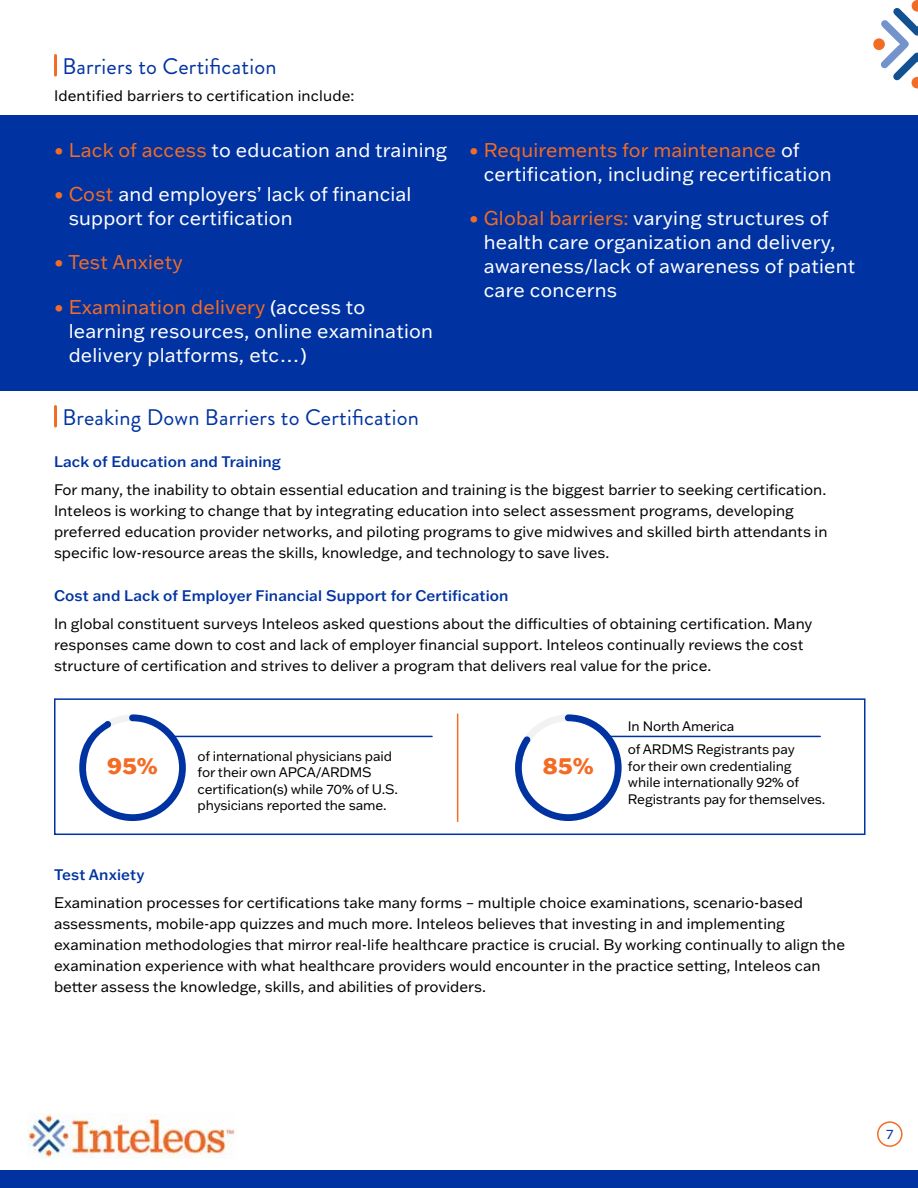
<style>
.page{position:relative;width:918px;height:1188px;background:#fff}
.page>*{position:absolute;margin:0;border:0;box-sizing:border-box;transform-origin:0 0}
.t1{font:22.5px "Brandon Grotesque";letter-spacing:.01em;color:#0033a1}
.t2{font:800 22.5px "Franklin Gothic ATF";color:#f36c25}
.t3{font:19.5px/24px "Franklin Gothic ATF";letter-spacing:.01em;color:#fff}
.t4{font:19.5px "Franklin Gothic ATF";letter-spacing:.01em;color:#f36c25}
.t5{font:15px/21px "Franklin Gothic ATF";color:#000}
.t6{font:500 15px "Franklin Gothic ATF";letter-spacing:.01em;color:#0033a1}
.t7{font:13.5px/16.5px "Franklin Gothic ATF";letter-spacing:-.01em;color:#000}
.t8{font:13.5px "Franklin Gothic ATF";color:#0033a1}
.s1{color:#f36c25}
</style>
<div class="page">
<div style="left:0;top:1170px;width:918px;height:18px;background:#0033a1"></div>
<svg style="left:873px;top:0;width:45px;height:88px"></svg>
<div style="left:0;top:116px;width:918px;height:275px;background:#0033a1"></div>
<hr style="left:54px;top:56px;width:3px;height:19px;background:#f36c25">
<hr style="left:54px;top:406px;width:3px;height:20px;background:#f36c25">
<div style="left:54px;top:698px;width:812px;height:137px;border:2px solid #0033a1"></div>
<svg style="left:515px;top:714px;width:107px;height:107px"></svg>
<hr style="left:609px;top:736px;width:211px;height:1px;background:#0033a1">
<svg style="left:79px;top:714px;width:107px;height:107px"></svg>
<hr style="left:173px;top:736px;width:259px;height:1px;background:#0033a1">
<hr style="left:457px;top:714px;width:1px;height:107px;background:#f36c25">
<img style="left:27px;top:1113px;width:208px;height:45px">
<div style="left:877px;top:1121px;width:26px;height:26px;border:2px solid #f36c25;border-radius:50%"></div>
<h1 class="t1" style="left:62px;top:50px;width:216px">Barriers to Certification</h1>
<p class="t5" style="left:54px;top:85px;width:302px">Identified barriers to certification include:</p>
<h2 class="t3" style="left:54px;top:137px;width:395px"><span class="s1">• Lack of access</span> to education and training</h2>
<h2 class="t3" style="left:69px;top:182px;width:344px;text-indent:-15px"><span class="s1">• Cost</span> and employers’ lack of financial support for certification</h2>
<h2 class="t4" style="left:54px;top:249px;width:130px">• Test Anxiety</h2>
<h2 class="t3" style="left:69px;top:294px;width:366px;text-indent:-15px"><span class="s1">• Examination delivery</span> (access to learning resources, online examination delivery platforms, etc…)</h2>
<h2 class="t3" style="left:484px;top:137px;width:349px;text-indent:-15px"><span class="s1">• Requirements for maintenance</span> of certification, including recertification</h2>
<h2 class="t3" style="left:484px;top:206px;width:373px;text-indent:-15px"><span class="s1">• Global barriers:</span> varying structures of health care organization and delivery, awareness/lack of awareness of patient care concerns</h2>
<h1 class="t1" style="left:62px;top:401px;width:358px">Breaking Down Barriers to Certification</h1>
<p class="t6" style="left:54px;top:452px;width:228px">Lack of Education and Training</p>
<p class="t5" style="left:54px;top:479px;width:775px">For many, the inability to obtain essential education and training is the biggest barrier to seeking certification.<br>Inteleos is working to change that by integrating education into select assessment programs, developing preferred education provider networks, and piloting programs to give midwives and skilled birth attendants in specific low-resource areas the skills, knowledge, and technology to save lives.</p>
<p class="t6" style="left:54px;top:585px;width:456px">Cost and Lack of Employer Financial Support for Certification</p>
<p class="t5" style="left:54px;top:612px;width:760px">In global constituent surveys Inteleos asked questions about the difficulties of obtaining certification. Many responses came down to cost and lack of employer financial support. Inteleos continually reviews the cost structure of certification and strives to deliver a program that delivers real value for the price.</p>
<h1 class="t2" style="left:107px;top:751px;width:52px">95%</h1>
<p class="t7" style="left:198px;top:747px;width:202px">of international physicians paid for their own APCA/ARDMS certification(s) while 70% of U.S. physicians reported the same.</p>
<h1 class="t2" style="left:543px;top:751px;width:52px">85%</h1>
<p class="t7" style="left:628px;top:714px;width:168px;line-height:23.2px">In North America<br>of ARDMS Registrants pay</p>
<p class="t7" style="left:628px;top:757px;width:199px">for their own credentialing while internationally 92% of<br>Registrants pay for themselves.</p>
<p class="t6" style="left:54px;top:864px;width:92px">Test Anxiety</p>
<p class="t5" style="left:54px;top:891px;width:793px">Examination processes for certifications take many forms – multiple choice examinations, scenario-based assessments, mobile-app quizzes and much more. Inteleos believes that investing in and implementing examination methodologies that mirror real-life healthcare practice is crucial. By working continually to align the examination experience with what healthcare providers would encounter in the practice setting, Inteleos can better assess the knowledge, skills, and abilities of providers.</p>
<p class="t8" style="left:886px;top:1125px;width:9px">7</p>
</div>
